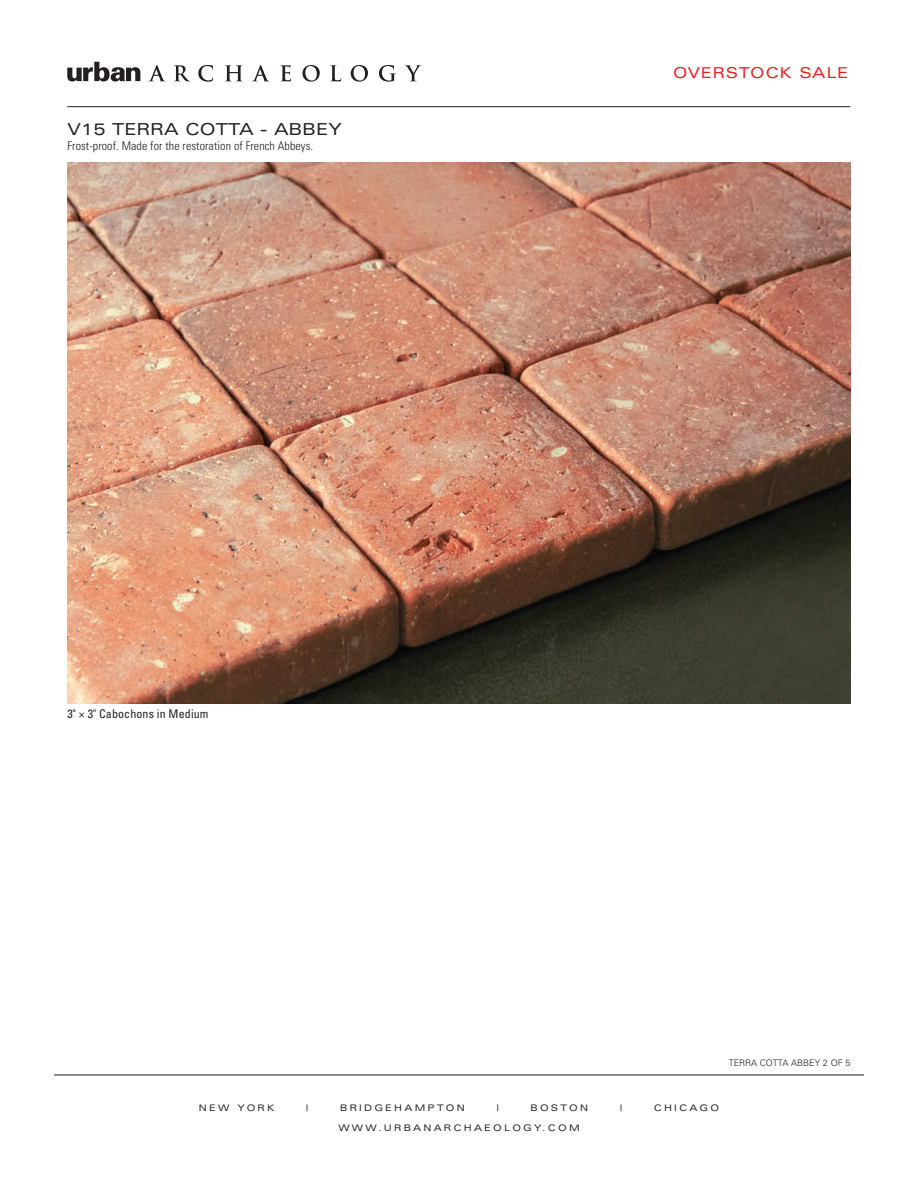
<style>
.page{position:relative;width:918px;height:1188px;background:#fff}
.page>*{position:absolute;margin:0;border:0;box-sizing:border-box;transform-origin:0 0}
.t1{font:expanded 16.5px "Univers";letter-spacing:.01em;color:#231f20}
.t2{font:expanded 15px "Univers";letter-spacing:.05em;color:#ee1d23}
.t3{font:300 condensed 12px "Univers";letter-spacing:.01em;color:#231f20}
.t4{font:condensed 12px "Univers";letter-spacing:.01em;color:#231f20}
.t5{font:expanded 9px "Univers";letter-spacing:.25em;color:#231f20}
.t6{font:300 9px "Univers";color:#231f20}
</style>
<div class="page">
<hr style="left:54px;top:1075px;width:810px;height:1px;background:#231f20">
<hr style="left:67px;top:106px;width:783px;height:1px;background:#231f20">
<svg style="left:67px;top:62px;width:73px;height:20px"></svg>
<svg style="left:149px;top:65px;width:16px;height:16px"></svg>
<svg style="left:174px;top:65px;width:16px;height:16px"></svg>
<svg style="left:198px;top:65px;width:15px;height:17px"></svg>
<svg style="left:225px;top:65px;width:18px;height:16px"></svg>
<svg style="left:252px;top:65px;width:17px;height:16px"></svg>
<svg style="left:280px;top:65px;width:11px;height:16px"></svg>
<svg style="left:302px;top:65px;width:18px;height:17px"></svg>
<svg style="left:330px;top:65px;width:11px;height:16px"></svg>
<svg style="left:351px;top:65px;width:17px;height:17px"></svg>
<svg style="left:379px;top:65px;width:17px;height:17px"></svg>
<svg style="left:405px;top:65px;width:16px;height:16px"></svg>
<img style="left:68px;top:162px;width:782px;height:541px">
<p class="t1" style="left:68px;top:119px;width:276px">V15 TERRA COTTA - ABBEY</p>
<p class="t3" style="left:68px;top:138px;width:247px">Frost-proof. Made for the restoration of French Abbeys.</p>
<p class="t4" style="left:68px;top:706px;width:143px">3" × 3" Cabochons in Medium</p>
<h2 class="t2" style="left:673px;top:63px;width:176px">OVERSTOCK SALE</h2>
<p class="t6" style="left:729px;top:1058px;width:123px">TERRA COTTA ABBEY 2 OF 5</p>
<p class="t5" style="left:199px;top:1102px;width:77px">NEW YORK</p>
<p class="t5" style="left:306px;top:1103px;width:3px">|</p>
<p class="t5" style="left:340px;top:1102px;width:126px">BRIDGEHAMPTON</p>
<p class="t5" style="left:497px;top:1103px;width:3px">|</p>
<p class="t5" style="left:530px;top:1102px;width:59px">BOSTON</p>
<p class="t5" style="left:620px;top:1102px;width:3px">|</p>
<p class="t5" style="left:654px;top:1102px;width:67px">CHICAGO</p>
<p class="t5" style="left:338px;top:1123px;width:243px">WWW.URBANARCHAEOLOGY.COM</p>
</div>
